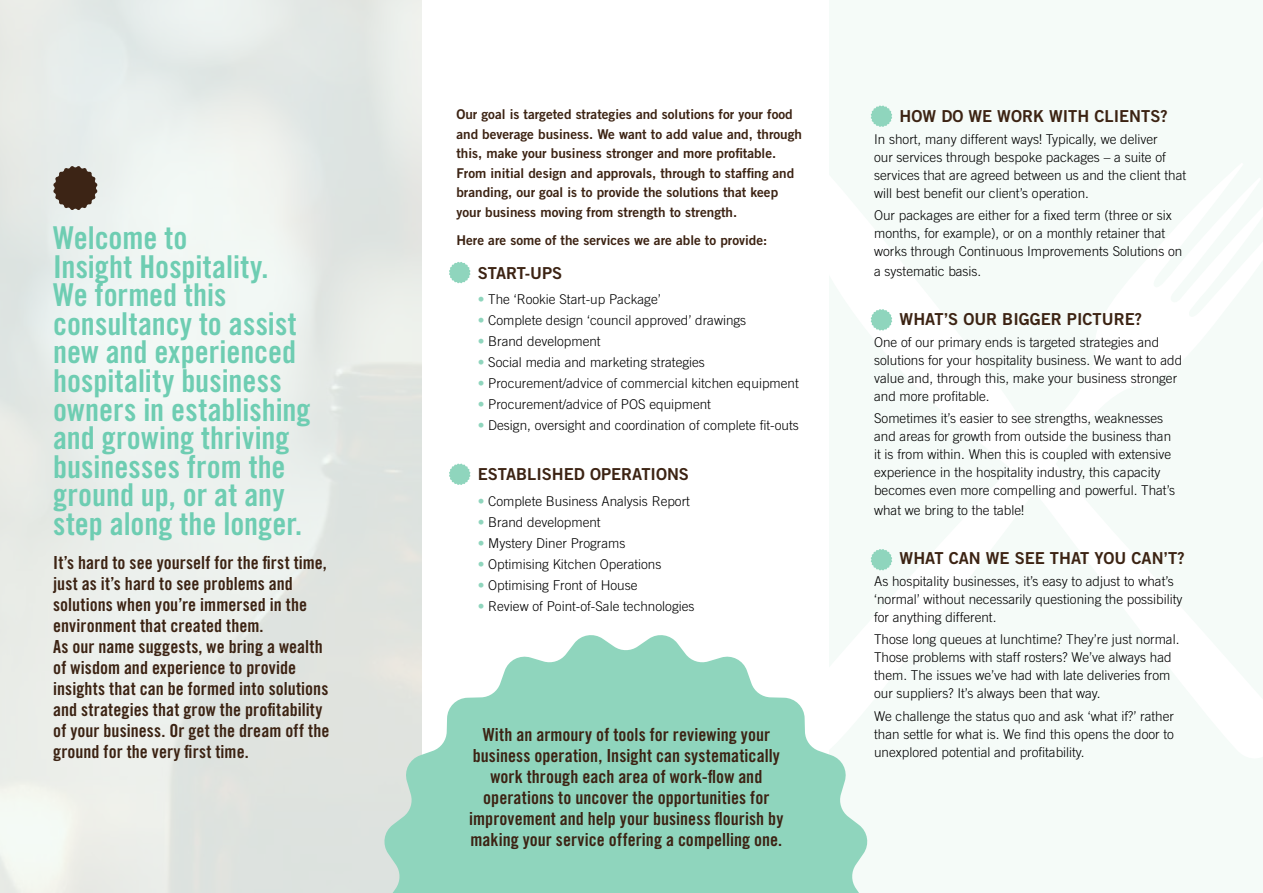
<style>
.page{position:relative;width:1263px;height:893px;background:#fff}
.page>*{position:absolute;margin:0;border:0;box-sizing:border-box;transform-origin:0 0}
.t1{font:31.5px/28.5px "Trade Gothic Bold Cond Twenty";color:#6ecdb2}
.t2{font:18px/21px "Trade Gothic Bold Cond Twenty";letter-spacing:.005em;color:#3c2313}
.t3{font:16.5px "Trade Gothic Bold Two";color:#3c2313}
.t4{font:300 13.5px/18px "Trade Gothic";color:#000}
.t5{font:13.5px/19.5px "Trade Gothic Bold Two";color:#3c2313}
.s1{color:#8fd5bd}
</style>
<div class="page">
<div style="left:829px;top:0;width:434px;height:893px;background:#f4fbf8"></div>
<div style="left:0;top:0;width:421px;height:893px;background:#e9ede9"></div>
<svg style="left:53px;top:166px;width:45px;height:44px"></svg>
<svg style="left:449px;top:262px;width:21px;height:21px"></svg>
<svg style="left:449px;top:463px;width:21px;height:22px"></svg>
<svg style="left:829px;top:164px;width:434px;height:594px"></svg>
<svg style="left:871px;top:105px;width:21px;height:22px"></svg>
<svg style="left:871px;top:309px;width:21px;height:22px"></svg>
<svg style="left:871px;top:549px;width:21px;height:21px"></svg>
<svg style="left:382px;top:632px;width:488px;height:261px;fill:#8fd5bd"></svg>
<h1 class="t1" style="left:53px;top:224px;width:259px">Welcome to<br>Insight Hospitality.<br>We formed this consultancy to assist new and experienced hospitality business owners in establishing and growing thriving businesses from the ground up, or at any step along the longer.</h1>
<p class="t2" style="left:53px;top:552px;width:278px">It’s hard to see yourself for the first time, just as it’s hard to see problems and solutions when you’re immersed in the environment that created them.<br>As our name suggests, we bring a wealth of wisdom and experience to provide insights that can be formed into solutions and strategies that grow the profitability of your business. Or get the dream off the ground for the very first time.</p>
<p class="t5" style="left:456px;top:105px;width:347px">Our goal is targeted strategies and solutions for your food and beverage business. We want to add value and, through this, make your business stronger and more profitable.<br>From initial design and approvals, through to staffing and branding, our goal is to provide the solutions that keep your business moving from strength to strength.</p>
<p class="t5" style="left:456px;top:230px;width:312px">Here are some of the services we are able to provide:</p>
<p class="t3" style="left:478px;top:263px;width:86px">START-UPS</p>
<p class="t4" style="left:478px;top:290px;width:185px"><span class="s1">•</span> The ‘Rookie Start-up Package’</p>
<p class="t4" style="left:478px;top:311px;width:270px"><span class="s1">•</span> Complete design ‘council approved’ drawings</p>
<p class="t4" style="left:478px;top:332px;width:125px"><span class="s1">•</span> Brand development</p>
<p class="t4" style="left:478px;top:353px;width:229px"><span class="s1">•</span> Social media and marketing strategies</p>
<p class="t4" style="left:478px;top:374px;width:323px"><span class="s1">•</span> Procurement/advice of commercial kitchen equipment</p>
<p class="t4" style="left:478px;top:395px;width:235px"><span class="s1">•</span> Procurement/advice of POS equipment</p>
<p class="t4" style="left:478px;top:416px;width:323px"><span class="s1">•</span> Design, oversight and coordination of complete fit-outs</p>
<p class="t3" style="left:478px;top:464px;width:213px">ESTABLISHED OPERATIONS</p>
<p class="t4" style="left:478px;top:492px;width:214px"><span class="s1">•</span> Complete Business Analysis Report</p>
<p class="t4" style="left:478px;top:513px;width:125px"><span class="s1">•</span> Brand development</p>
<p class="t4" style="left:478px;top:534px;width:149px"><span class="s1">•</span> Mystery Diner Programs</p>
<p class="t4" style="left:478px;top:555px;width:185px"><span class="s1">•</span> Optimising Kitchen Operations</p>
<p class="t4" style="left:478px;top:576px;width:161px"><span class="s1">•</span> Optimising Front of House</p>
<p class="t4" style="left:478px;top:597px;width:218px"><span class="s1">•</span> Review of Point-of-Sale technologies</p>
<p class="t2" style="left:469px;top:724px;width:316px;text-align:center">With an armoury of tools for reviewing your business operation, Insight can systematically work through each area of work-flow and operations to uncover the opportunities for improvement and help your business flourish by making your service offering a compelling one.</p>
<p class="t3" style="left:900px;top:106px;width:270px">HOW DO WE WORK WITH CLIENTS?</p>
<p class="t4" style="left:874px;top:130px;width:314px">In short, many different ways! Typically, we deliver<br>our services through bespoke packages – a suite of services that are agreed between us and the client that will best benefit our client’s operation.</p>
<p class="t4" style="left:874px;top:206px;width:310px">Our packages are either for a fixed term (three or six months, for example), or on a monthly retainer that works through Continuous Improvements Solutions on</p>
<p class="t4" style="left:874px;top:262px;width:109px">a systematic basis.</p>
<p class="t3" style="left:900px;top:309px;width:244px">WHAT’S OUR BIGGER PICTURE?</p>
<p class="t4" style="left:874px;top:333px;width:310px">One of our primary ends is targeted strategies and solutions for your hospitality business. We want to add value and, through this, make your business stronger and more profitable.</p>
<p class="t4" style="left:874px;top:409px;width:303px">Sometimes it’s easier to see strengths, weaknesses and areas for growth from outside the business than it is from within. When this is coupled with extensive experience in the hospitality industry, this capacity becomes even more compelling and powerful. That’s</p>
<p class="t4" style="left:874px;top:501px;width:152px">what we bring to the table!</p>
<p class="t3" style="left:900px;top:548px;width:287px">WHAT CAN WE SEE THAT YOU CAN’T?</p>
<p class="t4" style="left:874px;top:572px;width:310px">As hospitality businesses, it’s easy to adjust to what’s ‘normal’ without necessarily questioning the possibility for anything different.</p>
<p class="t4" style="left:874px;top:630px;width:307px">Those long queues at lunchtime? They’re just normal.<br>Those problems with staff rosters? We’ve always had them. The issues we’ve had with late deliveries from our suppliers? It’s always been that way.</p>
<p class="t4" style="left:874px;top:707px;width:301px;text-align:justify">We challenge the status quo and ask ‘what if?’ rather than settle for what is. We find this opens the door to unexplored potential and profitability.</p>
</div>
